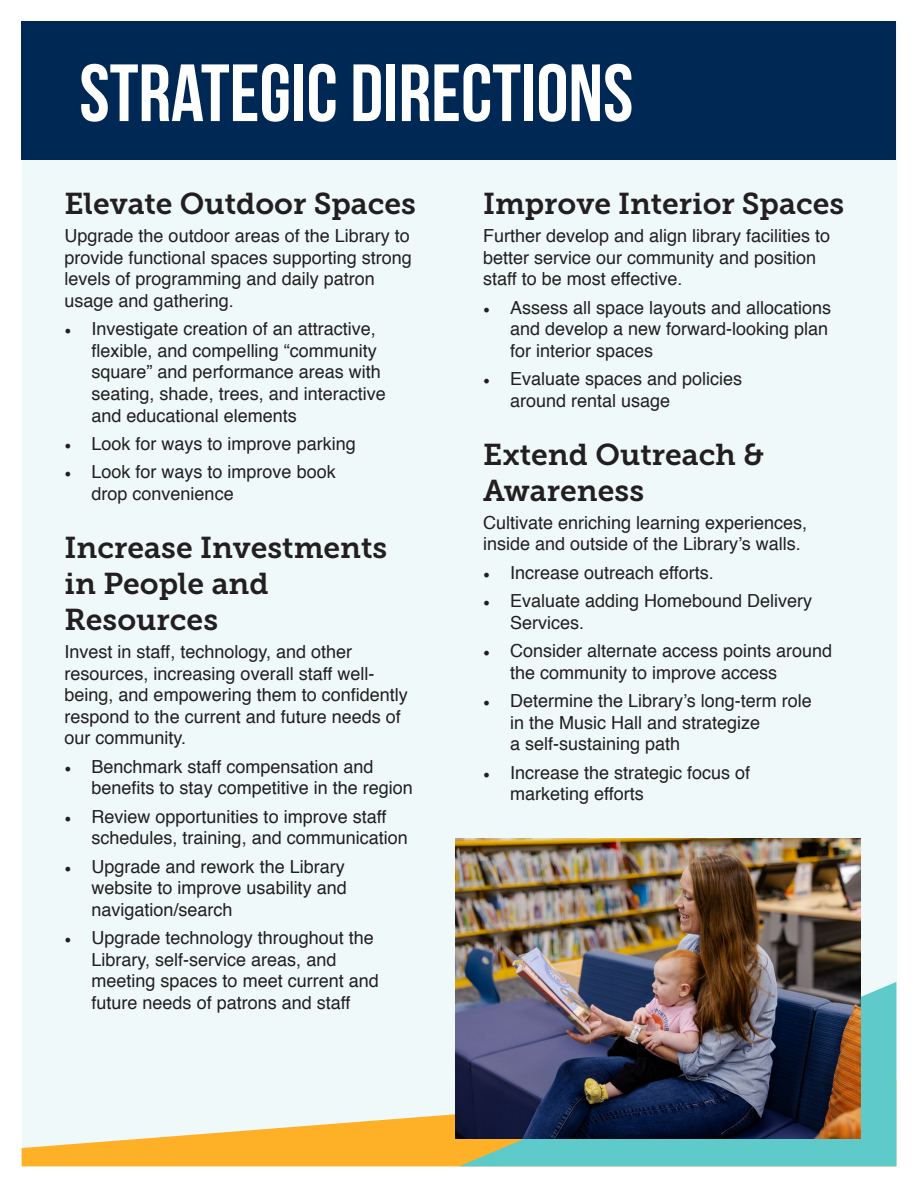
<style>
.page{position:relative;width:918px;height:1188px;background:#fff}
.page>*{position:absolute;margin:0;border:0;box-sizing:border-box;transform-origin:0 0}
.t1{font:700 81px "Bebas Neue";color:#fff}
.t2{font:30px/36px "Museo Slab 700";color:#231f20}
.t3{font:18px/21.6px "Helvetica";color:#231f20}
.s1{font-family:"Minion Pro"}
</style>
<div class="page">
<div style="left:22px;top:22px;width:874px;height:1144px;background:#eff9f9"></div>
<div style="left:22px;top:22px;width:874px;height:138px;background:#002855"></div>
<svg style="left:22px;top:1080px;width:437px;height:86px"></svg>
<div style="left:459px;top:982px;width:437px;height:184px;background:#5ecbca"></div>
<img style="left:456px;top:838px;width:405px;height:301px">
<p class="t1" style="left:79px;top:49px;width:555px">STRATEGIC DIRECTIONS</p>
<p class="t2" style="left:65px;top:186px;width:353px">Elevate Outdoor Spaces</p>
<p class="t3" style="left:65px;top:226px;width:349px">Upgrade the outdoor areas of the Library to provide functional spaces supporting strong levels of programming and daily patron usage and gathering.</p>
<p class="t3" style="left:92px;top:319px;width:296px;text-indent:-27px"><span class="s1">•</span> Investigate creation of an attractive, flexible, and compelling “community square” and performance areas with seating, shade, trees, and interactive and educational elements</p>
<p class="t3" style="left:65px;top:433px;width:293px"><span class="s1">•</span> Look for ways to improve parking</p>
<p class="t3" style="left:92px;top:462px;width:246px;text-indent:-27px"><span class="s1">•</span> Look for ways to improve book drop convenience</p>
<p class="t2" style="left:65px;top:529px;width:324px">Increase Investments in People and<br>Resources</p>
<p class="t3" style="left:65px;top:641px;width:345px">Invest in staff, technology, and other resources, increasing overall staff well&shy;being, and empowering them to confidently respond to the current and future needs of our community.</p>
<p class="t3" style="left:92px;top:756px;width:323px;text-indent:-27px"><span class="s1">•</span> Benchmark staff compensation and benefits to stay competitive in the region</p>
<p class="t3" style="left:92px;top:806px;width:318px;text-indent:-27px"><span class="s1">•</span> Review opportunities to improve staff schedules, training, and communication</p>
<p class="t3" style="left:92px;top:856px;width:257px;text-align:justify;text-indent:-27px"><span class="s1">•</span> Upgrade and rework the Library website to improve usability and navigation/search</p>
<p class="t3" style="left:92px;top:928px;width:289px;text-indent:-27px"><span class="s1">•</span> Upgrade technology throughout the Library, self-service areas, and meeting spaces to meet current and future needs of patrons and staff</p>
<p class="t2" style="left:483px;top:186px;width:363px">Improve Interior Spaces</p>
<p class="t3" style="left:483px;top:226px;width:349px">Further develop and align library facilities to better service our community and position staff to be most effective.</p>
<p class="t3" style="left:510px;top:297px;width:323px;text-indent:-27px"><span class="s1">•</span> Assess all space layouts and allocations and develop a new forward-looking plan for interior spaces</p>
<p class="t3" style="left:510px;top:369px;width:234px;text-indent:-27px"><span class="s1">•</span> Evaluate spaces and policies around rental usage</p>
<p class="t2" style="left:483px;top:436px;width:282px">Extend Outreach &amp;<br>Awareness</p>
<p class="t3" style="left:483px;top:512px;width:326px">Cultivate enriching learning experiences, inside and outside of the Library’s walls.</p>
<p class="t3" style="left:483px;top:562px;width:232px"><span class="s1">•</span> Increase outreach efforts.</p>
<p class="t3" style="left:510px;top:591px;width:304px;text-indent:-27px"><span class="s1">•</span> Evaluate adding Homebound Delivery<br>Services.</p>
<p class="t3" style="left:510px;top:641px;width:324px;text-indent:-27px"><span class="s1">•</span> Consider alternate access points around the community to improve access</p>
<p class="t3" style="left:510px;top:691px;width:303px;text-indent:-27px"><span class="s1">•</span> Determine the Library’s long-term role in the Music Hall and strategize<br>a self-sustaining path</p>
<p class="t3" style="left:510px;top:762px;width:242px;text-indent:-27px"><span class="s1">•</span> Increase the strategic focus of marketing efforts</p>
</div>
